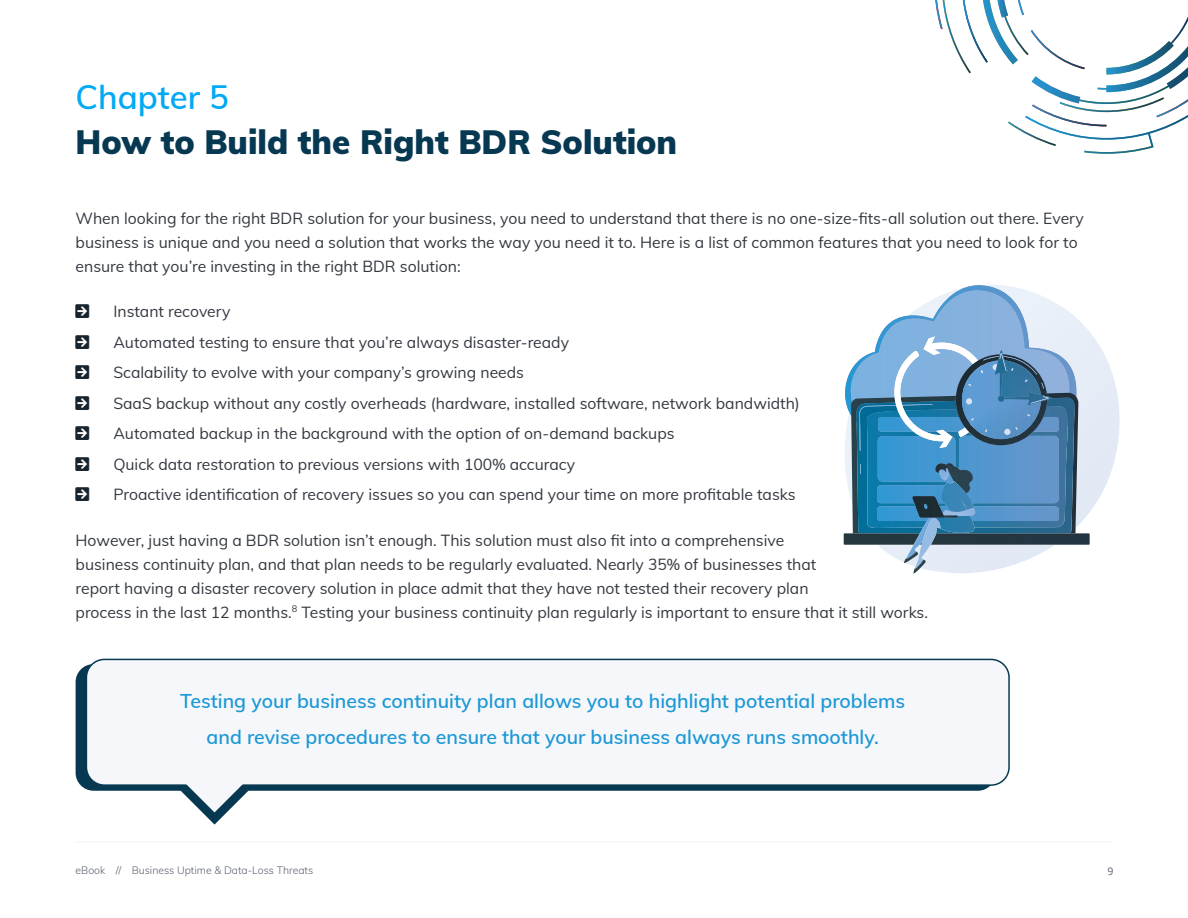
<style>
.page{position:relative;width:1188px;height:918px;background:#fff}
.page>*{position:absolute;margin:0;border:0;box-sizing:border-box;transform-origin:0 0}
.t1{font:900 33px "Mulish";color:#073852}
.t2{font:600 33px "Mulish";color:#03a9f4}
.quote{font:600 19.5px/36px "Mulish";color:#1d98d6;text-align:center}
.bodycopy{font:15.75px/24px "Mulish";color:#333840}
.t3{font:300 10.5px "Mulish";color:#58606e}
.About_Small_Text{font:10.5px "Open Sans";color:#58606e}
</style>
<div class="page">
<hr style="left:76px;top:842px;width:1036px;height:1px;background:#ebeff5">
<svg style="left:935px;top:0;width:253px;height:154px"></svg>
<div style="left:76px;top:664px;width:920px;height:127px;background:#073852;border-radius:18px"></div>
<div style="left:86px;top:659px;width:923px;height:126px;background:#f5f7fa;border-radius:18px"></div>
<div style="left:86px;top:659px;width:924px;height:127px;border:2px solid #073852;border-radius:18px"></div>
<svg style="left:180px;top:783px;width:69px;height:42px"></svg>
<svg style="left:1086px;top:328px;width:34px;height:188px"></svg>
<svg style="left:843px;top:285px;width:243px;height:288px"></svg>
<h1 class="t2" style="left:76px;top:73px;width:155px">Chapter 5</h1>
<h1 class="t1" style="left:76px;top:118px;width:603px">How to Build the Right BDR Solution</h1>
<p class="bodycopy" style="left:76px;top:205px;width:1010px">When looking for the right BDR solution for your business, you need to understand that there is no one-size-fits-all solution out there. Every business is unique and you need a solution that works the way you need it to. Here is a list of common features that you need to look for to ensure that you’re investing in the right BDR solution:</p>
<p class="bodycopy" style="left:113px;top:299px;width:119px">Instant recovery</p>
<p class="bodycopy" style="left:113px;top:329px;width:457px">Automated testing to ensure that you’re always disaster-ready</p>
<p class="bodycopy" style="left:113px;top:360px;width:412px">Scalability to evolve with your company’s growing needs</p>
<p class="bodycopy" style="left:113px;top:390px;width:688px">SaaS backup without any costly overheads (hardware, installed software, network bandwidth)</p>
<p class="bodycopy" style="left:113px;top:421px;width:563px">Automated backup in the background with the option of on-demand backups</p>
<p class="bodycopy" style="left:113px;top:451px;width:463px">Quick data restoration to previous versions with 100% accuracy</p>
<p class="bodycopy" style="left:113px;top:482px;width:684px">Proactive identification of recovery issues so you can spend your time on more profitable tasks</p>
<p class="bodycopy" style="left:76px;top:527px;width:854px">However, just having a BDR solution isn’t enough. This solution must also fit into a comprehensive<br>business continuity plan, and that plan needs to be regularly evaluated. Nearly 35% of businesses that<br>report having a disaster recovery solution in place admit that they have not tested their recovery plan<br>process in the last 12 months.<sup>8</sup> Testing your business continuity plan regularly is important to ensure that it still works.</p>
<p class="quote" style="left:180px;top:682px;width:727px">Testing your business continuity plan allows you to highlight potential problems and revise procedures to ensure that your business always runs smoothly.</p>
<p class="t3" style="left:76px;top:863px;width:239px">eBook // Business Uptime &amp; Data-Loss Threats</p>
<p class="About_Small_Text" style="left:1108px;top:864px;width:8px">9</p>
</div>
